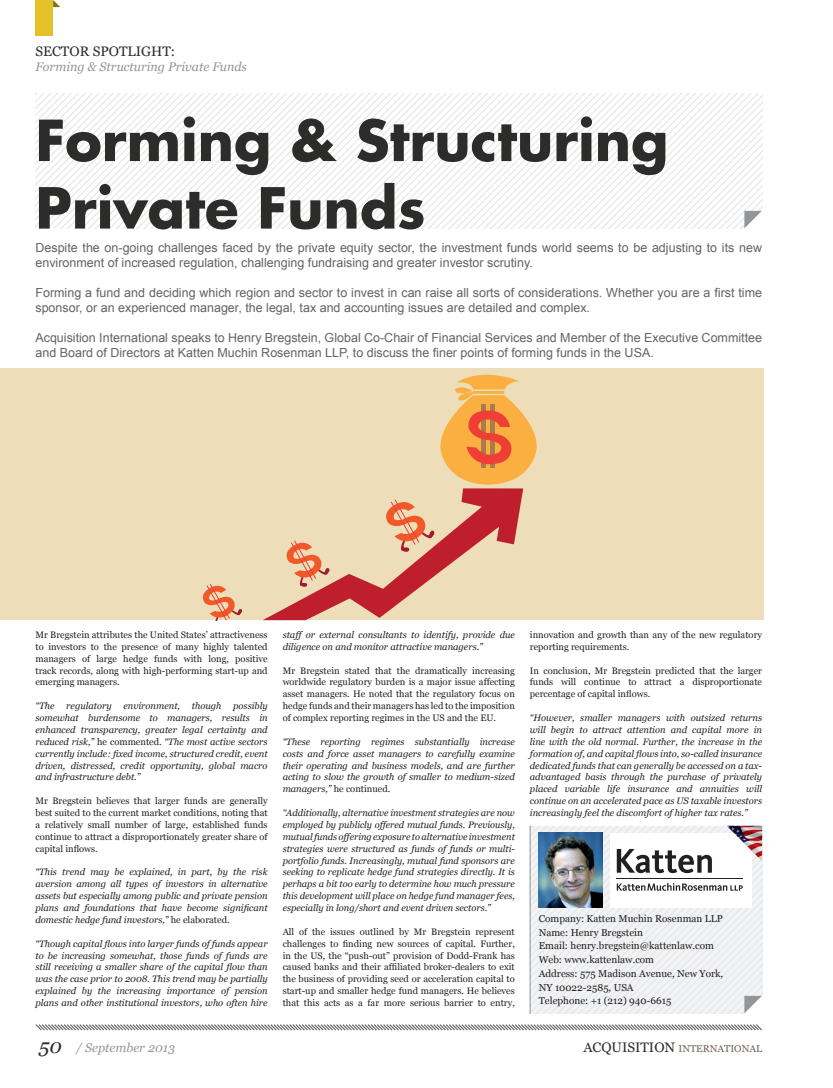
<style>
.page{position:relative;width:833px;height:1088px;background:#fff}
.page>*{position:absolute;margin:0;border:0;box-sizing:border-box;transform-origin:0 0}
.Body_Copy{font:700 55px/67.5px "Futura";color:#2c2d2a}
.t1{font:13.75px "Georgia";color:#2c2d2a}
.t2{font:12.5px/15px "Arial";color:#636366}
.t3{font:italic 12.5px "Georgia";color:#939598}
.t4{font:10px/13.8px "Georgia";color:#231f20}
.t5{font:10px "Georgia";color:#6f6357}
.t6{font:italic 9.38px/11.9px "Georgia";color:#231f20;text-align:justify}
.t7{font:9.38px/11.9px "Georgia";color:#231f20;text-align:justify}
.s1{font-style:normal}
.s2{font-size:20px;color:#2c2d2a}
.s3{font-size:13.75px;color:#2c2d2a}
</style>
<div class="page">
<div style="left:35px;top:0;width:18px;height:35px;background:#e3c229"></div>
<svg style="left:53px;top:0;width:7px;height:7px"></svg>
<svg style="left:35px;top:1024px;width:727px;height:7px"></svg>
<svg style="left:414px;top:94px;width:7px;height:135px"></svg>
<svg style="left:421px;top:94px;width:7px;height:135px"></svg>
<svg style="left:428px;top:94px;width:7px;height:135px"></svg>
<svg style="left:435px;top:94px;width:7px;height:135px"></svg>
<svg style="left:442px;top:94px;width:7px;height:135px"></svg>
<svg style="left:449px;top:94px;width:7px;height:135px"></svg>
<svg style="left:456px;top:94px;width:7px;height:135px"></svg>
<svg style="left:463px;top:94px;width:7px;height:135px"></svg>
<svg style="left:470px;top:94px;width:7px;height:135px"></svg>
<svg style="left:477px;top:94px;width:7px;height:135px"></svg>
<svg style="left:484px;top:94px;width:7px;height:135px"></svg>
<svg style="left:491px;top:94px;width:7px;height:135px"></svg>
<svg style="left:530px;top:826px;width:233px;height:188px"></svg>
<div style="left:0;top:368px;width:764px;height:252px;background:#edddb8"></div>
<svg style="left:263px;top:374px;width:274px;height:246px"></svg>
<svg style="left:202px;top:583px;width:41px;height:37px"></svg>
<svg style="left:498px;top:94px;width:265px;height:135px"></svg>
<p class="t1" style="left:35px;top:43px;width:141px">SECTOR SPOTLIGHT:</p>
<p class="t3" style="left:35px;top:59px;width:213px">Forming &amp; Structuring Private Funds</p>
<p class="Body_Copy" style="left:35px;top:106px;width:634px">Forming &amp; Structuring<br>Private Funds</p>
<p class="t2" style="left:35px;top:240px;width:728px">Despite the on-going challenges faced by the private equity sector, the investment funds world seems to be adjusting to its new environment of increased regulation, challenging fundraising and greater investor scrutiny.</p>
<p class="t2" style="left:35px;top:285px;width:728px">Forming a fund and deciding which region and sector to invest in can raise all sorts of considerations. Whether you are a first time sponsor, or an experienced manager, the legal, tax and accounting issues are detailed and complex.</p>
<p class="t2" style="left:35px;top:330px;width:728px">Acquisition International speaks to Henry Bregstein, Global Co-Chair of Financial Services and Member of the Executive Committee and Board of Directors at Katten Muchin Rosenman LLP, to discuss the finer points of forming funds in the USA.</p>
<p class="t7" style="left:35px;top:629px;width:234px">Mr Bregstein attributes the United States’ attractiveness to investors to the presence of many highly talented managers of large hedge funds with long, positive track records, along with high-performing start-up and emerging managers.</p>
<p class="t6" style="left:35px;top:700px;width:78px">“The regulatory</p>
<p class="t6" style="left:123px;top:700px;width:58px">environment,</p>
<p class="t6" style="left:192px;top:700px;width:31px">though</p>
<p class="t6" style="left:35px;top:700px;width:234px;text-indent:198px">possibly somewhat burdensome to managers, results in enhanced transparency, greater legal certainty and reduced risk,” <span class="s1">he commented.</span> “The most active sectors currently include: fixed income, structured credit, event driven, distressed, credit opportunity, global macro and infrastructure debt.”</p>
<p class="t7" style="left:35px;top:795px;width:234px">Mr Bregstein believes that larger funds are generally best suited to the current market conditions, noting that a relatively small number of large, established funds continue to attract a disproportionately greater share of capital inflows.</p>
<p class="t6" style="left:35px;top:866px;width:234px">“This trend may be explained, in part, by the risk aversion among all types of investors in alternative assets but especially among public and private pension plans and foundations that have become significant domestic hedge fund investors,” <span class="s1">he elaborated.</span></p>
<p class="t6" style="left:35px;top:937px;width:234px">“Though capital flows into larger funds of funds appear to be increasing somewhat, those funds of funds are still receiving a smaller share of the capital flow than was the case prior to 2008. This trend may be partially explained by the increasing importance of pension plans and other institutional investors, who often hire</p>
<p class="t6" style="left:283px;top:629px;width:234px">staff or external consultants to identify, provide due diligence on and monitor attractive managers.”</p>
<p class="t7" style="left:283px;top:664px;width:234px">Mr Bregstein stated that the dramatically increasing worldwide regulatory burden is a major issue affecting asset managers. He noted that the regulatory focus on hedge funds and their managers has led to the imposition of complex reporting regimes in the US and the EU.</p>
<p class="t6" style="left:283px;top:736px;width:234px">“These reporting regimes substantially increase costs and force asset managers to carefully examine their operating and business models, and are further acting to slow the growth of smaller to medium-sized managers,” <span class="s1">he continued.</span></p>
<p class="t6" style="left:283px;top:807px;width:234px">“Additionally, alternative investment strategies are now employed by publicly offered mutual funds. Previously, mutual funds offering exposure to alternative investment strategies were structured as funds of funds or multi&shy;portfolio funds. Increasingly, mutual fund sponsors are seeking to replicate hedge fund strategies directly. It is perhaps a bit too early to determine how much pressure this development will place on hedge fund manager fees, especially in long/short and event driven sectors.”</p>
<p class="t7" style="left:283px;top:926px;width:234px">All of the issues outlined by Mr Bregstein represent challenges to finding new sources of capital. Further, in the US, the “push-out” provision of Dodd-Frank has caused banks and their affiliated broker-dealers to exit the business of providing seed or acceleration capital to start-up and smaller hedge fund managers. He believes that this acts as a far more serious barrier to entry,</p>
<p class="t7" style="left:530px;top:629px;width:234px">innovation and growth than any of the new regulatory reporting requirements.</p>
<p class="t7" style="left:530px;top:664px;width:234px">In conclusion, Mr Bregstein predicted that the larger funds will continue to attract a disproportionate percentage of capital inflows.</p>
<p class="t6" style="left:530px;top:712px;width:234px">“However, smaller managers with outsized returns will begin to attract attention and capital more in line with the old normal. Further, the increase in the formation of, and capital flows into, so-called insurance dedicated funds that can generally be accessed on a tax&shy;advantaged basis through the purchase of privately placed variable life insurance and annuities will continue on an accelerated pace as US taxable investors increasingly feel the discomfort of higher tax rates.”</p>
<p class="t4" style="left:539px;top:912px;width:186px">Company: Katten Muchin Rosenman LLP</p>
<p class="t4" style="left:539px;top:925px;width:106px">Name: Henry Bregstein</p>
<p class="t4" style="left:539px;top:939px;width:177px">Email: henry.bregstein@kattenlaw.com</p>
<p class="t4" style="left:539px;top:953px;width:117px">Web: www.kattenlaw.com</p>
<p class="t4" style="left:539px;top:967px;width:186px">Address: 575 Madison Avenue, New York,<br>NY 10022-2585, USA</p>
<p class="t4" style="left:539px;top:994px;width:134px">Telephone: +1 (212) 940-6615</p>
<h3 class="t3" style="left:39px;top:1040px;width:137px"><span class="s2">50</span> / September 2013</h3>
<p class="t5" style="left:583px;top:1043px;width:180px"><span class="s3">ACQUISITION</span> INTERNATIONAL</p>
</div>
